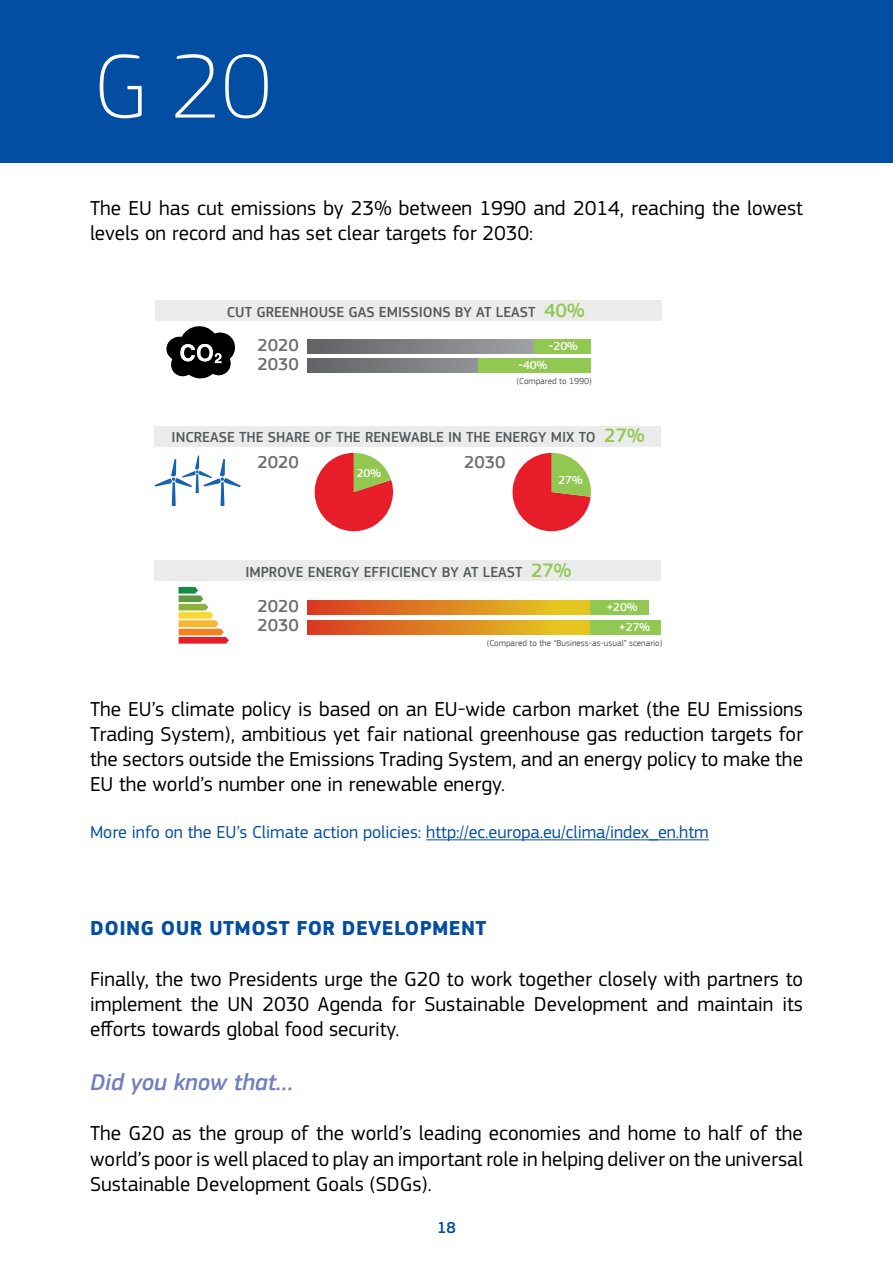
<style>
.page{position:relative;width:893px;height:1263px;background:#fff}
.page>*{position:absolute;margin:0;border:0;box-sizing:border-box;transform-origin:0 0}
.t1{font:100 94.5px "EC Square Sans Pro";color:#fff}
.t2{font:italic 500 24px "EC Square Sans Pro";color:#7080bf}
.t3{font:21px/25.2px "EC Square Sans Pro";color:#000;text-align:justify}
.t4{font:700 21px "EC Square Sans Pro";letter-spacing:.02em;color:#034ea2}
.t5{font:18px "EC Square Sans Pro";color:#034ea2}
.t6{font:500 18px/18.9px "EC Square Sans Pro";color:#6d6e71}
.t7{font:500 16.5px "EC Square Sans Pro";color:#034ea2}
.t8{font:500 15px "EC Square Sans Pro";color:#555859}
.t9{font:500 12px "EC Square Sans Pro";color:#fff}
.t10{font:9px "EC Square Sans Pro";color:#555859}
.s1{font-size:19.95px;color:#91c851}
</style>
<div class="page">
<div style="left:0;top:0;width:893px;height:162px;background:#034ea2"></div>
<hr style="left:426px;top:839px;width:283px;height:1px;background:#034ea2">
<div style="left:155px;top:300px;width:506px;height:21px;background:#ebebec"></div>
<div style="left:154px;top:426px;width:507px;height:21px;background:#ebebec"></div>
<div style="left:154px;top:560px;width:507px;height:21px;background:#ebebec"></div>
<svg style="left:155px;top:455px;width:86px;height:51px"></svg>
<svg style="left:178px;top:587px;width:51px;height:57px"></svg>
<svg style="left:308px;top:340px;width:227px;height:14px;background:#7f8183"></svg>
<svg style="left:308px;top:358px;width:170px;height:14px;background:#787a7d"></svg>
<div style="left:535px;top:340px;width:56px;height:14px;background:#91c851"></div>
<div style="left:478px;top:358px;width:113px;height:14px;background:#91c851"></div>
<svg style="left:308px;top:620px;width:283px;height:14px;background:#de8721"></svg>
<div style="left:591px;top:620px;width:70px;height:14px;background:#91c851"></div>
<svg style="left:308px;top:600px;width:283px;height:15px;background:#de8721"></svg>
<div style="left:591px;top:600px;width:58px;height:15px;background:#91c851"></div>
<svg style="left:166px;top:326px;width:70px;height:53px"></svg>
<svg style="left:314px;top:453px;width:79px;height:79px"></svg>
<svg style="left:512px;top:453px;width:79px;height:79px"></svg>
<h1 class="t1" style="left:94px;top:31px;width:179px">G 20</h1>
<p class="t3" style="left:90px;top:196px;width:714px">The EU has cut emissions by 23% between 1990 and 2014, reaching the lowest levels on record and has set clear targets for 2030:</p>
<p class="t8" style="left:227px;top:303px;width:359px">CUT GREENHOUSE GAS EMISSIONS BY AT LEAST <span class="s1">40%</span></p>
<p class="t6" style="left:257px;top:336px;width:43px">2020<br>2030</p>
<p class="t9" style="left:549px;top:339px;width:30px">-20%</p>
<p class="t9" style="left:518px;top:358px;width:30px">-40%</p>
<p class="t10" style="left:517px;top:376px;width:77px">(Compared to 1990)</p>
<p class="t8" style="left:172px;top:429px;width:475px">INCREASE THE SHARE OF THE RENEWABLE IN THE ENERGY MIX TO <span class="s1">27%</span></p>
<p class="t6" style="left:257px;top:453px;width:43px">2020</p>
<p class="t9" style="left:357px;top:466px;width:26px">20%</p>
<p class="t6" style="left:464px;top:453px;width:43px">2030</p>
<p class="t9" style="left:558px;top:473px;width:26px">27%</p>
<p class="t8" style="left:245px;top:563px;width:328px">IMPROVE ENERGY EFFICIENCY BY AT LEAST <span class="s1">27%</span></p>
<p class="t6" style="left:257px;top:597px;width:43px">2020<br>2030</p>
<p class="t9" style="left:606px;top:600px;width:33px">+20%</p>
<p class="t9" style="left:619px;top:620px;width:33px">+27%</p>
<p class="t10" style="left:487px;top:638px;width:177px">(Compared to the “Business-as-usual” scenario)</p>
<p class="t3" style="left:90px;top:696px;width:714px">The EU’s climate policy is based on an EU-wide carbon market (the EU Emissions Trading System), ambitious yet fair national greenhouse gas reduction targets for the sectors outside the Emissions Trading System, and an energy policy to make the EU the world’s number one in renewable energy.</p>
<p class="t5" style="left:90px;top:822px;width:620px">More info on the EU’s Climate action policies: http://ec.europa.eu/clima/index_en.htm</p>
<p class="t4" style="left:90px;top:916px;width:398px">DOING OUR UTMOST FOR DEVELOPMENT</p>
<p class="t3" style="left:90px;top:966px;width:714px">Finally, the two Presidents urge the G20 to work together closely with partners to implement the UN 2030 Agenda for Sustainable Development and maintain its efforts towards global food security.</p>
<p class="t2" style="left:90px;top:1068px;width:205px">Did you know that…</p>
<p class="t3" style="left:90px;top:1121px;width:714px">The G20 as the group of the world’s leading economies and home to half of the world’s poor is well placed to play an important role in helping deliver on the universal Sustainable Development Goals (SDGs).</p>
<p class="t7" style="left:437px;top:1218px;width:20px">18</p>
</div>
